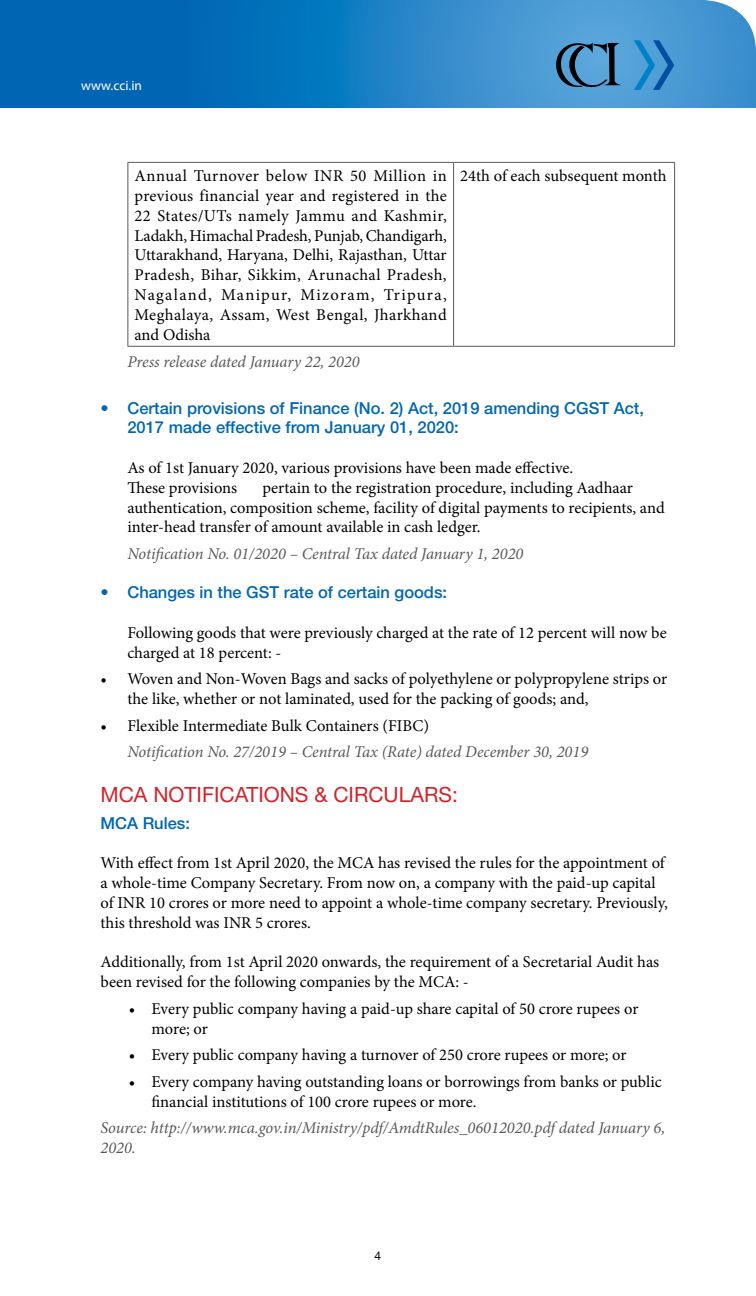
<style>
.page{position:relative;width:756px;height:1296px;background:#fff}
.page>*{position:absolute;margin:0;border:0;box-sizing:border-box;transform-origin:0 0}
.t1{font:21px "Helvetica Neue";color:#d2232a}
.t2{font:16.5px/19.8px "Minion Pro";letter-spacing:-.005em;color:#000}
.t3{font:italic 16.5px/19.8px "Minion Pro";letter-spacing:-.005em;color:#58595b}
.t4{font:500 16.5px/19.8px "Helvetica Neue";color:#0066b3}
.t5{font:13.5px "Myriad Pro";color:#fff}
.t6{font:12px "Helvetica Neue";color:#000}
</style>
<div class="page">
<hr style="left:128px;top:162px;width:326px;height:1px;background:#58595b">
<hr style="left:128px;top:163px;width:1px;height:183px;background:#58595b">
<hr style="left:454px;top:162px;width:221px;height:1px;background:#58595b">
<hr style="left:453px;top:163px;width:1px;height:183px;background:#58595b">
<hr style="left:674px;top:163px;width:1px;height:183px;background:#58595b">
<hr style="left:128px;top:346px;width:326px;height:1px;background:#58595b">
<hr style="left:454px;top:346px;width:221px;height:1px;background:#58595b">
<svg style="left:0;top:0;width:756px;height:108px;background:#207fc3"></svg>
<svg style="left:634px;top:40px;width:40px;height:50px;background:#378ccb"></svg>
<svg style="left:551px;top:42px;width:69px;height:45px;background:#3f779e"></svg>
<p class="t5" style="left:81px;top:77px;width:63px">www.cci.in</p>
<p class="t2" style="left:135px;top:166px;width:314px;text-align:justify">Annual Turnover below INR 50 Million in previous financial year and registered in the 22 States/UTs namely Jammu and Kashmir, Ladakh, Himachal Pradesh, Punjab, Chandigarh, Uttarakhand, Haryana, Delhi, Rajasthan, Uttar Pradesh, Bihar, Sikkim, Arunachal Pradesh, Nagaland, Manipur, Mizoram, Tripura, Meghalaya, Assam, West Bengal, Jharkhand and Odisha</p>
<p class="t2" style="left:460px;top:166px;width:208px">24th of each subsequent month</p>
<p class="t3" style="left:127px;top:352px;width:234px">Press release dated January 22, 2020</p>
<p class="t4" style="left:127px;top:398px;width:518px;text-indent:-27px">• Certain provisions of Finance (No. 2) Act, 2019 amending CGST Act,<br>2017 made effective from January 01, 2020:</p>
<p class="t2" style="left:127px;top:458px;width:447px">As of 1st January 2020, various provisions have been made effective.<br>These provisions</p>
<p class="t2" style="left:127px;top:478px;width:539px;text-indent:135px">pertain to the registration procedure, including Aadhaar authentication, composition scheme, facility of digital payments to recipients, and inter-head transfer of amount available in cash ledger.</p>
<p class="t3" style="left:127px;top:544px;width:398px">Notification No. 01/2020 – Central Tax dated January 1, 2020</p>
<p class="t4" style="left:100px;top:583px;width:348px">• Changes in the GST rate of certain goods:</p>
<p class="t2" style="left:127px;top:623px;width:541px">Following goods that were previously charged at the rate of 12 percent will now be charged at 18 percent: -</p>
<p class="t2" style="left:127px;top:669px;width:541px;text-indent:-27px">• Woven and Non-Woven Bags and sacks of polyethylene or polypropylene strips or the like, whether or not laminated, used for the packing of goods; and,</p>
<p class="t2" style="left:100px;top:716px;width:330px">• Flexible Intermediate Bulk Containers (FIBC)</p>
<p class="t3" style="left:127px;top:742px;width:462px">Notification No. 27/2019 – Central Tax (Rate) dated December 30, 2019</p>
<p class="t1" style="left:100px;top:782px;width:359px">MCA NOTIFICATIONS &amp; CIRCULARS:</p>
<p class="t4" style="left:100px;top:813px;width:91px">MCA Rules:</p>
<p class="t2" style="left:100px;top:853px;width:569px">With effect from 1st April 2020, the MCA has revised the rules for the appointment of a whole-time Company Secretary. From now on, a company with the paid-up capital of INR 10 crores or more need to appoint a whole-time company secretary. Previously, this threshold was INR 5 crores.</p>
<p class="t2" style="left:100px;top:952px;width:560px">Additionally, from 1st April 2020 onwards, the requirement of a Secretarial Audit has been revised for the following companies by the MCA: -</p>
<p class="t2" style="left:152px;top:999px;width:488px;text-indent:-23px">• Every public company having a paid-up share capital of 50 crore rupees or more; or</p>
<p class="t2" style="left:129px;top:1045px;width:499px">• Every public company having a turnover of 250 crore rupees or more; or</p>
<p class="t2" style="left:152px;top:1072px;width:512px;text-indent:-23px">• Every company having outstanding loans or borrowings from banks or public financial institutions of 100 crore rupees or more.</p>
<p class="t3" style="left:100px;top:1118px;width:566px">Source: http://www.mca.gov.in/Ministry/pdf/AmdtRules_06012020.pdf dated January 6,<br>2020.</p>
<p class="t6" style="left:375px;top:1249px;width:8px">4</p>
</div>
